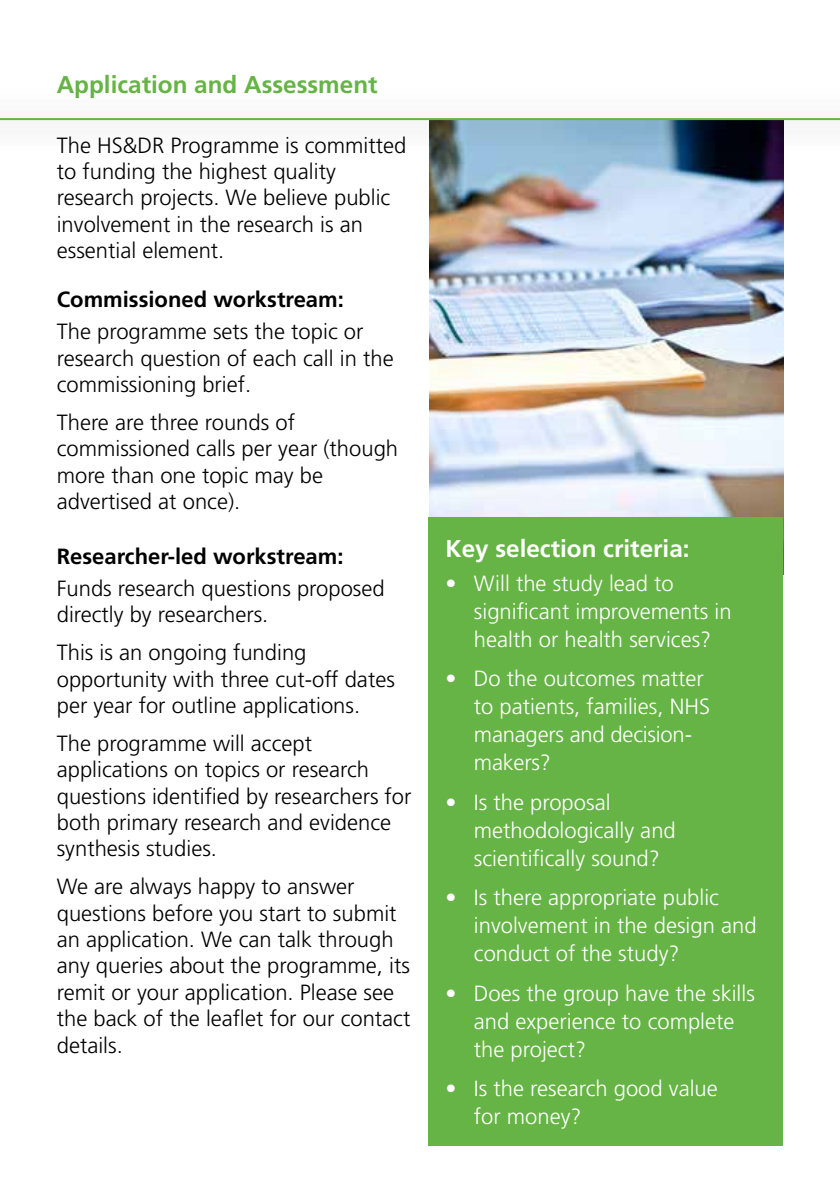
<style>
.page{position:relative;width:840px;height:1191px;background:#fff}
.page>*{position:absolute;margin:0;border:0;box-sizing:border-box;transform-origin:0 0}
.t1{font:700 24.2px "Frutiger LT Std";color:#66b445}
.t2{font:700 24.2px "Frutiger LT Std";color:#fff}
.t3{font:300 22px/26.4px "Frutiger LT Std";color:#000}
.t4{font:300 22px/28px "Frutiger LT Std";color:#fff}
.t5{font:700 22px "Frutiger LT Std";color:#000}
</style>
<div class="page">
<img style="left:429px;top:153px;width:353px;height:363px">
<div style="left:428px;top:516px;width:354px;height:629px;background:#66b445"></div>
<div style="left:0;top:88px;width:839px;height:65px;background:#000;opacity:.75"></div>
<hr style="left:0;top:118px;width:839px;height:2px;background:#66b445">
<p class="t1" style="left:57px;top:70px;width:322px">Application and Assessment</p>
<p class="t3" style="left:57px;top:132px;width:351px">The HS&amp;DR Programme is committed to funding the highest quality research projects. We believe public involvement in the research is an essential element.</p>
<p class="t5" style="left:57px;top:287px;width:288px">Commissioned workstream:</p>
<p class="t3" style="left:57px;top:319px;width:338px">The programme sets the topic or research question of each call in the commissioning brief.</p>
<p class="t3" style="left:57px;top:409px;width:343px">There are three rounds of commissioned calls per year (though more than one topic may be advertised at once).</p>
<p class="t5" style="left:57px;top:543px;width:288px">Researcher-led workstream:</p>
<p class="t3" style="left:57px;top:575px;width:329px">Funds research questions proposed directly by researchers.</p>
<p class="t3" style="left:57px;top:640px;width:339px">This is an ongoing funding opportunity with three cut-off dates per year for outline applications.</p>
<p class="t3" style="left:57px;top:730px;width:356px">The programme will accept applications on topics or research questions identified by researchers for both primary research and evidence synthesis studies.</p>
<p class="t3" style="left:57px;top:873px;width:355px">We are always happy to answer questions before you start to submit an application. We can talk through any queries about the programme, its remit or your application. Please see the back of the leaflet for our contact details.</p>
<p class="t2" style="left:445px;top:535px;width:245px">Key selection criteria:</p>
<p class="t4" style="left:473px;top:570px;width:259px;text-indent:-28px">• Will the study lead to significant improvements in health or health services?</p>
<p class="t4" style="left:473px;top:665px;width:237px;text-indent:-28px">• Do the outcomes matter to patients, families, NHS managers and decision&shy;makers?</p>
<p class="t4" style="left:473px;top:788px;width:203px;text-indent:-28px">• Is the proposal methodologically and scientifically sound?</p>
<p class="t4" style="left:473px;top:884px;width:284px;text-indent:-28px">• Is there appropriate public involvement in the design and conduct of the study?</p>
<p class="t4" style="left:473px;top:979px;width:282px;text-indent:-28px">• Does the group have the skills and experience to complete the project?</p>
<p class="t4" style="left:473px;top:1074px;width:245px;text-indent:-28px">• Is the research good value for money?</p>
</div>
